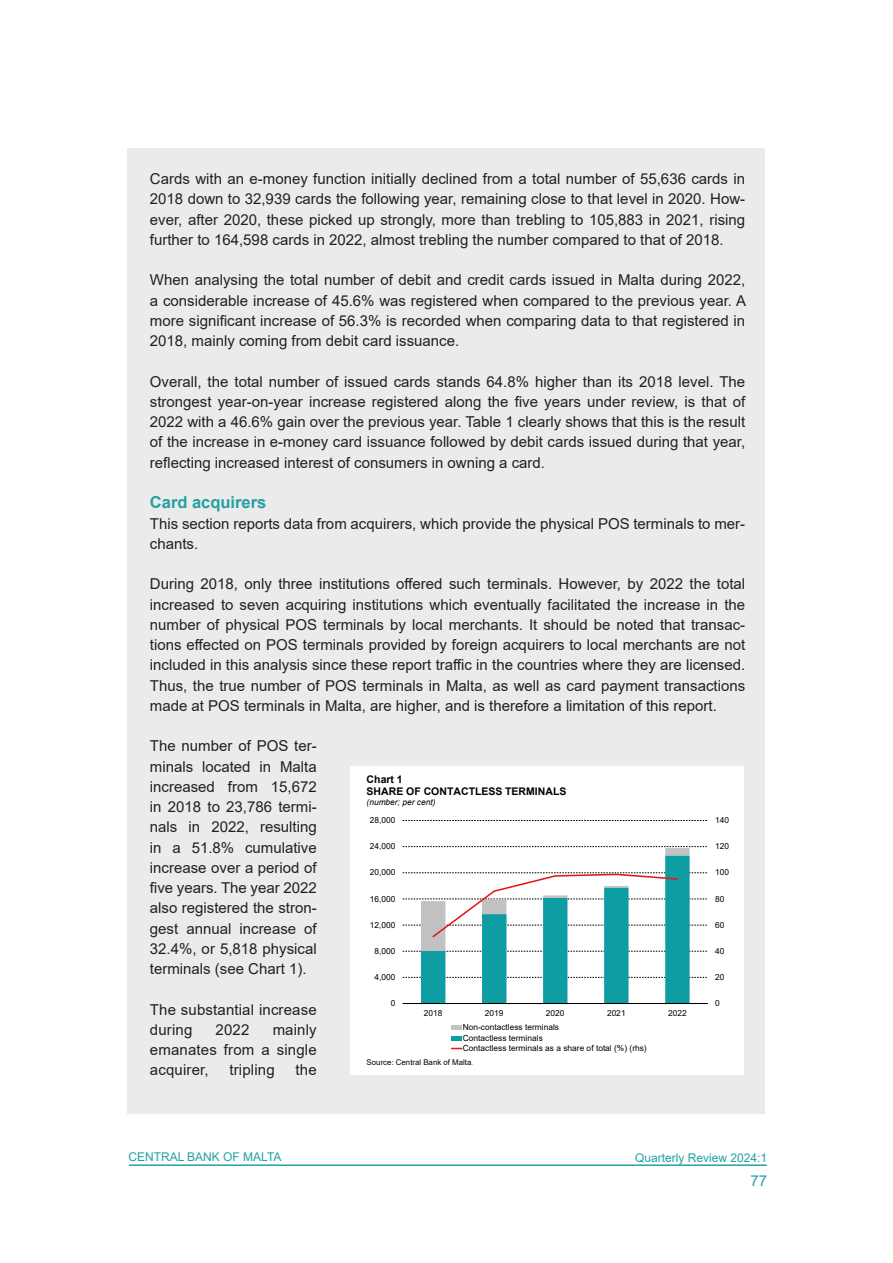
<style>
.page{position:relative;width:893px;height:1263px;background:#fff}
.page>*{position:absolute;margin:0;border:0;box-sizing:border-box;transform-origin:0 0}
.QR_Subhead_Level_1{font:700 16.5px "Arial";color:#23a1a3}
.QR_Normal_Text{font:15px/20.2px "Arial";color:#231f20;text-align:justify}
.t1{font:15px "Arial";color:#23a1a3}
.t2{font:12px "Arial";color:#23a1a3}
.t3{font:700 10.5px/12px "Arial";color:#000}
.t4{font:8.4px/10.4px "Arial";color:#000}
.t5{font:italic 8.4px "Arial";color:#000}
.t6{font:7.8px "Arial";letter-spacing:.005em;color:#000}
.s1{font-family:"Calibri";font-size:5.85px}
</style>
<div class="page">
<hr style="left:129px;top:1164px;width:638px;height:2px;background:#23a1a3">
<div style="left:128px;top:149px;width:637px;height:965px;background:#ebebeb"></div>
<div style="left:351px;top:766px;width:393px;height:309px;background:#fff"></div>
<svg style="left:403px;top:820px;width:304px;height:1px"></svg>
<hr style="left:403px;top:1003px;width:305px;height:1px;background:#000">
<svg style="left:403px;top:846px;width:304px;height:157px"></svg>
<div style="left:452px;top:1025px;width:10px;height:5px;background:#c2c2c2"></div>
<hr style="left:452px;top:1036px;width:10px;height:4px;background:#0d9da3">
<p class="QR_Normal_Text" style="left:150px;top:169px;width:597px">Cards with an e-money function initially declined from a total number of 55,636 cards in 2018 down to 32,939 cards the following year, remaining close to that level in 2020. How&shy;ever, after 2020, these picked up strongly, more than trebling to 105,883 in 2021, rising further to 164,598 cards in 2022, almost trebling the number compared to that of 2018.</p>
<p class="QR_Normal_Text" style="left:150px;top:270px;width:598px">When analysing the total number of debit and credit cards issued in Malta during 2022, a considerable increase of 45.6% was registered when compared to the previous year. A more significant increase of 56.3% is recorded when comparing data to that registered in 2018, mainly coming from debit card issuance.</p>
<p class="QR_Normal_Text" style="left:150px;top:371px;width:597px">Overall, the total number of issued cards stands 64.8% higher than its 2018 level. The strongest year-on-year increase registered along the five years under review, is that of 2022 with a 46.6% gain over the previous year. Table 1 clearly shows that this is the result of the increase in e-money card issuance followed by debit cards issued during that year, reflecting increased interest of consumers in owning a card.</p>
<p class="QR_Subhead_Level_1" style="left:150px;top:491px;width:118px">Card acquirers</p>
<p class="QR_Normal_Text" style="left:150px;top:513px;width:597px">This section reports data from acquirers, which provide the physical POS terminals to mer&shy;chants.</p>
<p class="QR_Normal_Text" style="left:150px;top:574px;width:597px">During 2018, only three institutions offered such terminals. However, by 2022 the total increased to seven acquiring institutions which eventually facilitated the increase in the number of physical POS terminals by local merchants. It should be noted that transac&shy;tions effected on POS terminals provided by foreign acquirers to local merchants are not included in this analysis since these report traffic in the countries where they are licensed.<br>Thus, the true number of POS terminals in Malta, as well as card payment transactions made at POS terminals in Malta, are higher, and is therefore a limitation of this report.</p>
<p class="QR_Normal_Text" style="left:150px;top:736px;width:168px">The number of POS ter&shy;minals located in Malta increased from 15,672 in 2018 to 23,786 termi&shy;nals in 2022, resulting in a 51.8% cumulative increase over a period of five years. The year 2022 also registered the stron&shy;gest annual increase of 32.4%, or 5,818 physical terminals (see Chart 1).</p>
<p class="QR_Normal_Text" style="left:150px;top:999px;width:168px">The substantial increase during</p>
<p class="t3" style="left:367px;top:773px;width:201px">Chart 1<br>SHARE OF CONTACTLESS TERMINALS</p>
<p class="t5" style="left:367px;top:797px;width:70px">(number; per cent)</p>
<p class="t4" style="left:370px;top:815px;width:27px">28,000</p>
<p class="t4" style="left:715px;top:815px;width:15px">140</p>
<p class="t4" style="left:370px;top:841px;width:27px">24,000</p>
<p class="t4" style="left:715px;top:841px;width:15px">120</p>
<p class="t4" style="left:370px;top:867px;width:27px">20,000</p>
<p class="t4" style="left:715px;top:867px;width:15px">100</p>
<p class="t4" style="left:370px;top:893px;width:27px">16,000</p>
<p class="t4" style="left:715px;top:893px;width:11px">80</p>
<p class="t4" style="left:370px;top:919px;width:27px">12,000</p>
<p class="t4" style="left:715px;top:919px;width:11px">60</p>
<p class="t4" style="left:374px;top:946px;width:22px">8,000</p>
<p class="t4" style="left:715px;top:946px;width:11px">40</p>
<p class="t4" style="left:374px;top:972px;width:22px">4,000</p>
<p class="t4" style="left:715px;top:972px;width:11px">20</p>
<p class="t4" style="left:391px;top:998px;width:6px">0</p>
<p class="t4" style="left:715px;top:998px;width:6px">0</p>
<p class="t4" style="left:424px;top:1008px;width:20px">2018</p>
<p class="t4" style="left:485px;top:1008px;width:20px">2019</p>
<p class="t4" style="left:546px;top:1008px;width:20px">2020</p>
<p class="t4" style="left:607px;top:1008px;width:20px">2021</p>
<p class="t4" style="left:668px;top:1008px;width:20px">2022</p>
<p class="t4" style="left:463px;top:1022px;width:186px">Non-contactless terminals<br>Contactless terminals<br>Contactless terminals as a share of total (%) (rhs)</p>
<p class="QR_Normal_Text" style="left:216px;top:1019px;width:35px">2022</p>
<p class="QR_Normal_Text" style="left:150px;top:1019px;width:168px;text-indent:123px">mainly emanates from a single acquirer,</p>
<p class="t6" style="left:367px;top:1057px;width:108px">Source: Central Bank of Malta<span class="s1">.</span></p>
<p class="QR_Normal_Text" style="left:230px;top:1060px;width:47px">tripling</p>
<p class="QR_Normal_Text" style="left:296px;top:1060px;width:23px">the</p>
<p class="t2" style="left:128px;top:1149px;width:155px">CENTRAL BANK OF MALTA</p>
<p class="t2" style="left:635px;top:1150px;width:134px">Quarterly Review 2024:1</p>
<p class="t1" style="left:750px;top:1170px;width:18px">77</p>
</div>
